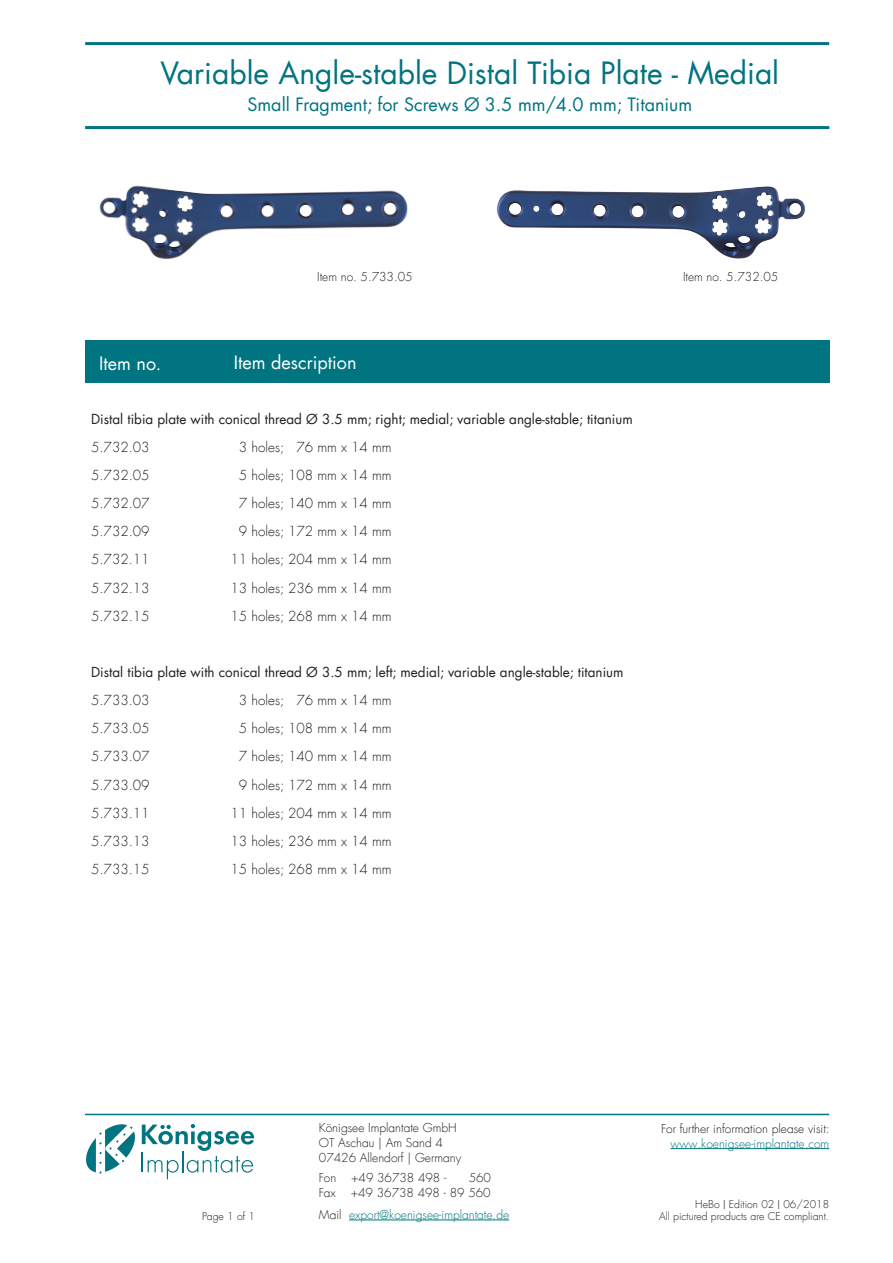
<style>
.page{position:relative;width:893px;height:1263px;background:#fff}
.page>*{position:absolute;margin:0;border:0;box-sizing:border-box;transform-origin:0 0}
.t1{font:30px "Futura Com";color:#007480}
.t2{font:18px "Futura Com";color:#007480}
.t3{font:18px "Futura Com";color:#fff}
.t4{font:300 13.5px "Futura Com";color:#231f20}
.t5{font:13.5px "Futura Com";color:#231f20}
.t6{font:300 12px "Futura Com";color:#231f20}
.t7{font:300 12px "Futura Com";color:#007480}
.t8{font:300 10.5px "Futura Com";color:#231f20}
.s1{color:#231f20}
.s2{font-size:12px}
</style>
<div class="page">
<div style="left:85px;top:340px;width:744px;height:43px;background:#007480"></div>
<hr style="left:85px;top:42px;width:744px;height:3px;background:#007480">
<hr style="left:85px;top:126px;width:744px;height:3px;background:#007480">
<hr style="left:85px;top:1114px;width:744px;height:1px;background:#007480">
<hr style="left:670px;top:1148px;width:159px;height:1px;background:#007480">
<hr style="left:349px;top:1219px;width:160px;height:1px;background:#007480">
<svg style="left:142px;top:1124px;width:112px;height:55px"></svg>
<svg style="left:86px;top:1124px;width:49px;height:49px"></svg>
<img style="left:99px;top:185px;width:309px;height:74px">
<img style="left:497px;top:186px;width:309px;height:73px">
<h1 class="t1" style="left:161px;top:53px;width:620px">Variable Angle-stable Distal Tibia Plate - Medial</h1>
<h2 class="t2" style="left:247px;top:93px;width:446px">Small Fragment; for Screws Ø 3.5 mm/4.0 mm; Titanium</h2>
<p class="t6" style="left:317px;top:269px;width:97px">Item no. 5.733.05</p>
<p class="t6" style="left:683px;top:269px;width:97px">Item no. 5.732.05</p>
<h2 class="t3" style="left:99px;top:351px;width:64px">Item no.</h2>
<h2 class="t3" style="left:234px;top:350px;width:124px">Item description</h2>
<p class="t5" style="left:91px;top:409px;width:543px">Distal tibia plate with conical thread Ø 3.5 mm; right; medial; variable angle-stable; titanium</p>
<p class="t4" style="left:91px;top:438px;width:60px">5.732.03</p>
<p class="t4" style="left:239px;top:438px;width:154px">3 holes; 76 mm x 14 mm</p>
<p class="t4" style="left:91px;top:466px;width:60px">5.732.05</p>
<p class="t4" style="left:239px;top:466px;width:154px">5 holes; 108 mm x 14 mm</p>
<p class="t4" style="left:91px;top:494px;width:60px">5.732.07</p>
<p class="t4" style="left:239px;top:494px;width:154px">7 holes; 140 mm x 14 mm</p>
<p class="t4" style="left:91px;top:522px;width:60px">5.732.09</p>
<p class="t4" style="left:239px;top:522px;width:154px">9 holes; 172 mm x 14 mm</p>
<p class="t4" style="left:91px;top:551px;width:60px">5.732.11</p>
<p class="t4" style="left:231px;top:551px;width:163px">11 holes; 204 mm x 14 mm</p>
<p class="t4" style="left:91px;top:579px;width:60px">5.732.13</p>
<p class="t4" style="left:231px;top:579px;width:163px">13 holes; 236 mm x 14 mm</p>
<p class="t4" style="left:91px;top:607px;width:60px">5.732.15</p>
<p class="t4" style="left:231px;top:607px;width:163px">15 holes; 268 mm x 14 mm</p>
<p class="t5" style="left:91px;top:663px;width:534px">Distal tibia plate with conical thread Ø 3.5 mm; left; medial; variable angle-stable; titanium</p>
<p class="t4" style="left:91px;top:691px;width:60px">5.733.03</p>
<p class="t4" style="left:239px;top:691px;width:154px">3 holes; 76 mm x 14 mm</p>
<p class="t4" style="left:91px;top:719px;width:60px">5.733.05</p>
<p class="t4" style="left:239px;top:719px;width:154px">5 holes; 108 mm x 14 mm</p>
<p class="t4" style="left:91px;top:748px;width:60px">5.733.07</p>
<p class="t4" style="left:239px;top:748px;width:154px">7 holes; 140 mm x 14 mm</p>
<p class="t4" style="left:91px;top:776px;width:60px">5.733.09</p>
<p class="t4" style="left:239px;top:776px;width:154px">9 holes; 172 mm x 14 mm</p>
<p class="t4" style="left:91px;top:804px;width:60px">5.733.11</p>
<p class="t4" style="left:231px;top:804px;width:163px">11 holes; 204 mm x 14 mm</p>
<p class="t4" style="left:91px;top:832px;width:60px">5.733.13</p>
<p class="t4" style="left:231px;top:832px;width:163px">13 holes; 236 mm x 14 mm</p>
<p class="t4" style="left:91px;top:860px;width:60px">5.733.15</p>
<p class="t4" style="left:231px;top:860px;width:163px">15 holes; 268 mm x 14 mm</p>
<p class="t6" style="left:319px;top:1120px;width:139px">Königsee Implantate GmbH</p>
<p class="t6" style="left:319px;top:1135px;width:125px">OT Aschau | Am Sand 4</p>
<p class="t6" style="left:319px;top:1150px;width:144px">07426 Allendorf | Germany</p>
<p class="t6" style="left:319px;top:1170px;width:129px">Fon +49 36738 498 -</p>
<p class="t6" style="left:469px;top:1170px;width:24px">560</p>
<p class="t6" style="left:319px;top:1184px;width:173px">Fax +49 36738 498 - 89 560</p>
<p class="t7" style="left:319px;top:1207px;width:192px"><span class="s1">Mail</span> export@koenigsee-implantate.de</p>
<p class="t6" style="left:661px;top:1121px;width:170px">For further information please visit:</p>
<p class="t7" style="left:670px;top:1135px;width:160px">www.koenigsee-implantate.com</p>
<p class="t8" style="left:695px;top:1197px;width:135px">HeBo <span class="s2">I</span> Edition 02 <span class="s2">I</span> 06/2018</p>
<p class="t8" style="left:202px;top:1209px;width:54px">Page 1 of 1</p>
<p class="t8" style="left:659px;top:1209px;width:172px">All pictured products are CE compliant.</p>
</div>
